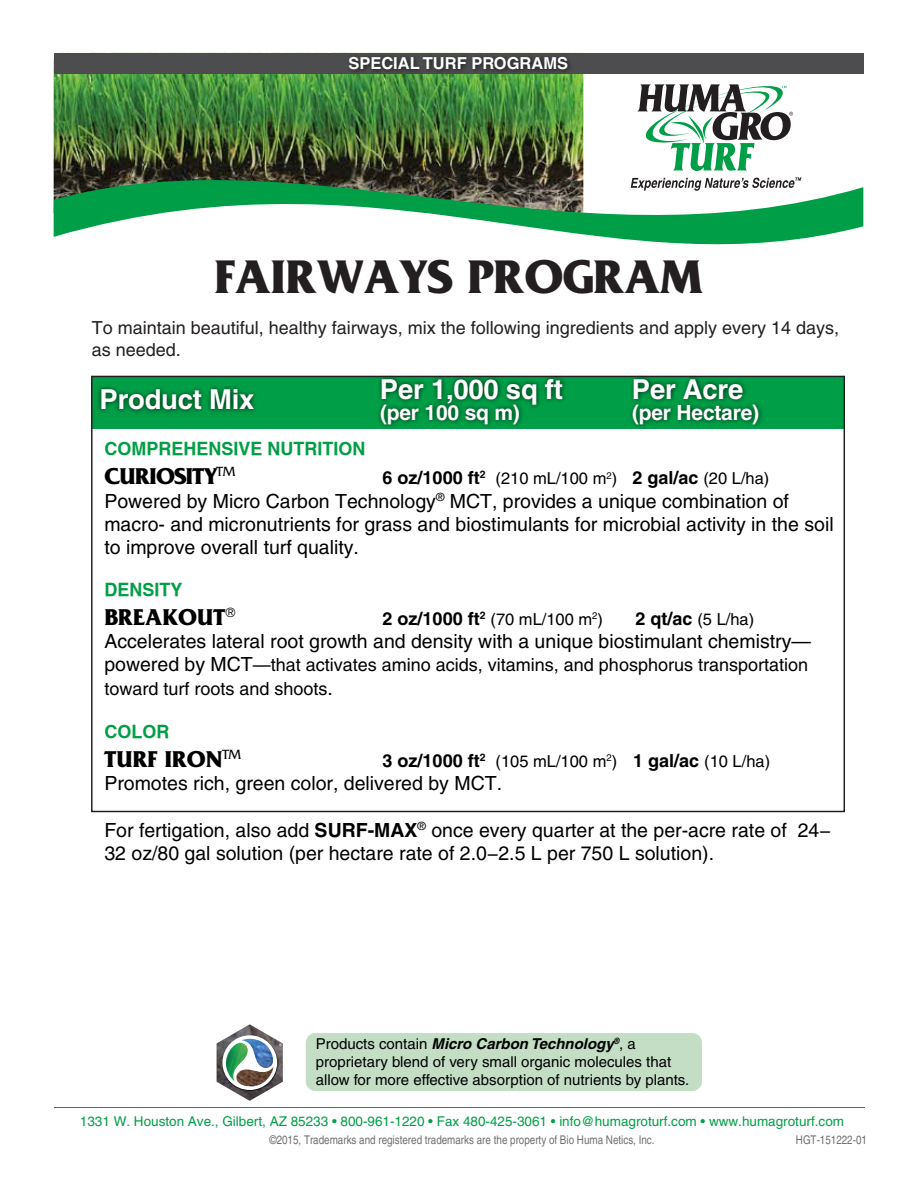
<style>
.page{position:relative;width:918px;height:1188px;background:#fff}
.page>*{position:absolute;margin:0;border:0;box-sizing:border-box;transform-origin:0 0}
.t1{font:700 49.5px "Friz Quadrata";color:#231f20}
.t2{font:700 27.45px "Helvetica";letter-spacing:-.01em;color:#fff}
.t3{font:700 24px "Friz Quadrata";color:#000}
.t4{font:700 24px "Friz Quadrata";letter-spacing:-.025em;color:#000}
.t5{font:700 21px "Helvetica";letter-spacing:-.01em;color:#fff}
.t6{font:19.5px/23.4px "Helvetica";color:#000}
.t7{font:18px/23.4px "Helvetica";color:#000}
.t8{font:18px/21.6px "Helvetica";color:#231f20}
.t9{font:700 18px "Helvetica";color:#009f46}
.t10{font:16.5px "Helvetica";color:#000}
.t11{font:700 16.5px "Helvetica";color:#fff}
.t12{font:15px/18px "Helvetica";color:#000}
.t13{font:13.5px "Helvetica";color:#009f47}
.t14{font:condensed 12px "Helvetica";color:#6d6e71}
.s1{font-weight:700;font-size:18px}
.s2{font-size:19.5px}
.s3{font-weight:700}
.s4{font-weight:700;font-style:italic}
</style>
<div class="page">
<hr style="left:54px;top:1107px;width:810px;height:1px;background:#009f47">
<div style="left:306px;top:1033px;width:396px;height:58px;background:#c3dec4;border-radius:10px"></div>
<svg style="left:637px;top:84px;width:156px;height:87px"></svg>
<svg style="left:632px;top:177px;width:169px;height:3px"></svg>
<img style="left:54px;top:81px;width:529px;height:99px">
<svg style="left:54px;top:180px;width:809px;height:65px"></svg>
<img style="left:53px;top:52px;width:811px;height:29px">
<img style="left:217px;top:1024px;width:66px;height:77px">
<img style="left:221px;top:1034px;width:57px;height:57px">
<svg style="left:222px;top:1035px;width:55px;height:55px"></svg>
<img style="left:241px;top:1039px;width:35px;height:30px">
<img style="left:235px;top:1067px;width:39px;height:20px">
<img style="left:222px;top:1043px;width:27px;height:38px">
<img style="left:96px;top:375px;width:749px;height:54px">
<img style="left:92px;top:378px;width:309px;height:46px">
<p class="t11" style="left:348px;top:53px;width:221px">SPECIAL TURF PROGRAMS</p>
<h1 class="t1" style="left:214px;top:250px;width:491px">FAIRWAYS PROGRAM</h1>
<p class="t8" style="left:92px;top:317px;width:749px">To maintain beautiful, healthy fairways, mix the following ingredients and apply every 14 days, as needed.</p>
<h2 class="t2" style="left:100px;top:383px;width:156px">Product Mix</h2>
<h2 class="t2" style="left:380px;top:373px;width:185px">Per 1,000 sq ft</h2>
<h2 class="t2" style="left:632px;top:373px;width:113px">Per Acre</h2>
<p class="t5" style="left:380px;top:400px;width:141px">(per 100 sq m)</p>
<p class="t5" style="left:632px;top:400px;width:129px">(per Hectare)</p>
<p class="t9" style="left:104px;top:438px;width:263px">COMPREHENSIVE NUTRITION</p>
<p class="t4" style="left:104px;top:463px;width:132px">CURIOSITY<sup>TM</sup></p>
<p class="t10" style="left:383px;top:469px;width:388px"><span class="s1">6 oz/1000 ft</span><sup>2</sup> (210 mL/100 m<sup>2</sup>) <span class="s1">2 gal/ac</span> (20 L/ha)</p>
<p class="t6" style="left:104px;top:489px;width:731px">Powered by Micro Carbon Technology<sup>®</sup> MCT, provides a unique combination of macro- and micronutrients for grass and biostimulants for microbial activity in the soil to improve overall turf quality.</p>
<p class="t9" style="left:104px;top:579px;width:80px">DENSITY</p>
<p class="t3" style="left:104px;top:604px;width:133px">BREAKOUT<sup>®</sup></p>
<p class="t10" style="left:383px;top:609px;width:222px"><span class="s1">2 oz/1000 ft</span><sup>2</sup> (70 mL/100 m<sup>2</sup>)</p>
<p class="t10" style="left:635px;top:609px;width:120px"><span class="s1">2 qt/ac</span> (5 L/ha)</p>
<p class="t6" style="left:104px;top:629px;width:708px">Accelerates lateral root growth and density with a unique biostimulant chemistry—</p>
<p class="t7" style="left:104px;top:653px;width:705px"><span class="s2">powered by MCT</span>—that activates amino acids, vitamins, and phosphorus transportation toward turf roots and shoots<span class="s2">.</span></p>
<p class="t9" style="left:104px;top:720px;width:66px">COLOR</p>
<p class="t3" style="left:104px;top:745px;width:138px">TURF IRON<sup>TM</sup></p>
<p class="t10" style="left:383px;top:751px;width:389px"><span class="s1">3 oz/1000 ft</span><sup>2</sup> (105 mL/100 m<sup>2</sup>) <span class="s1">1 gal/ac</span> (10 L/ha)</p>
<p class="t6" style="left:104px;top:771px;width:399px">Promotes rich, green color, delivered by MCT.</p>
<p class="t6" style="left:104px;top:818px;width:728px">For fertigation, also add <span class="s3">SURF-MAX</span><sup>®</sup> once every quarter at the per-acre rate of 24−<br>32 oz/80 gal solution (per hectare rate of 2.0−2.5 L per 750 L solution).</p>
<p class="t12" style="left:316px;top:1035px;width:375px">Products contain <span class="s4">Micro Carbon Technology</span><sup>®</sup>, a proprietary blend of very small organic molecules that allow for more effective absorption of nutrients by plants.</p>
<p class="t13" style="left:80px;top:1113px;width:766px">1331 W. Houston Ave., Gilbert, AZ 85233 • 800-961-1220 • Fax 480-425-3061 • info@humagroturf.com • www.humagroturf.com</p>
<p class="t14" style="left:269px;top:1133px;width:387px">©2015, Trademarks and registered trademarks are the property of Bio Huma Netics, Inc.</p>
<p class="t14" style="left:796px;top:1133px;width:73px">HGT-151222-01</p>
</div>
